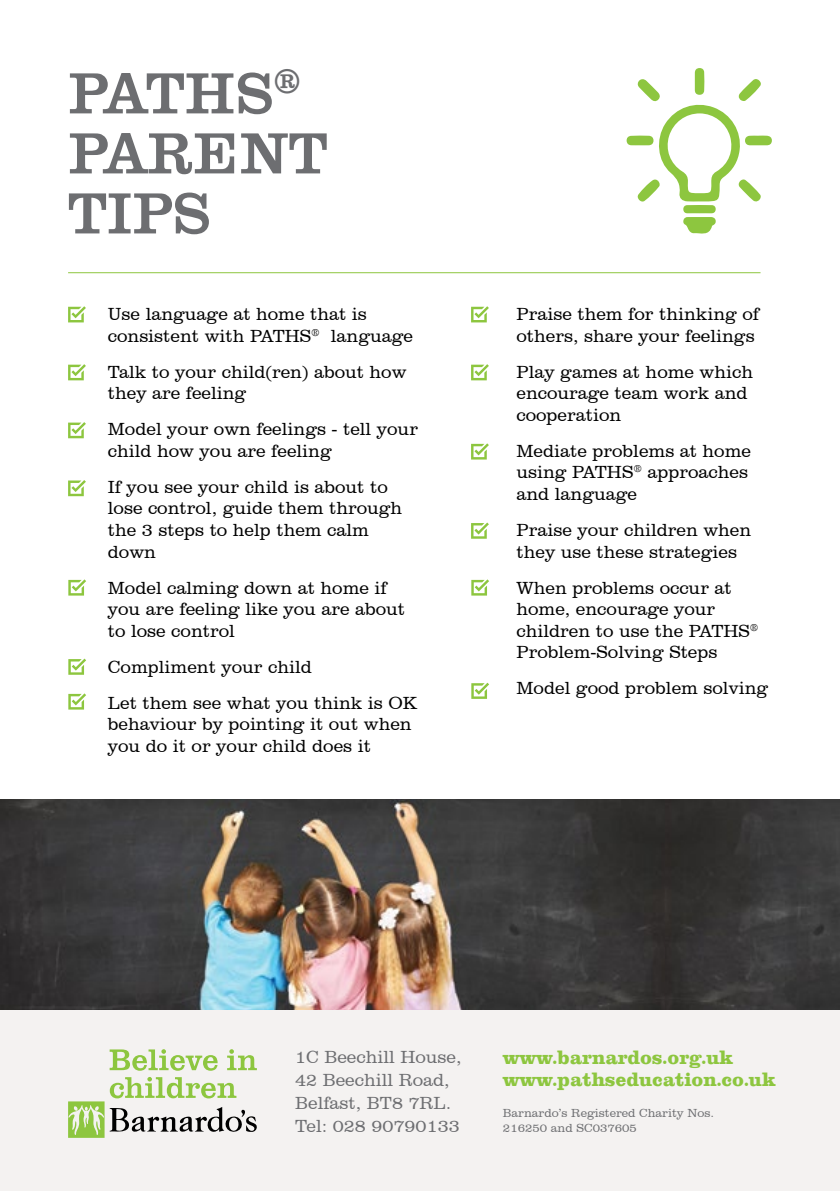
<style>
.page{position:relative;width:840px;height:1191px;background:#fff}
.page>*{position:absolute;margin:0;border:0;box-sizing:border-box;transform-origin:0 0}
.t1{font:500 60px/60px "Clarendon T";letter-spacing:-.035em;color:#6d6e71}
.t2{font:700 20px/22px "Clarendon T Extr";color:#8dc63f}
.t3{font:300 18px/21.6px "Clarendon BT";color:#000}
.t4{font:300 18px/23px "Clarendon BT";color:#6d6e71}
.t5{font:300 12px/14.4px "Clarendon BT";color:#6d6e71}
</style>
<div class="page">
<div style="left:0;top:1009px;width:839px;height:182px;background:#f4f2f1"></div>
<svg style="left:110px;top:1107px;width:147px;height:25px"></svg>
<svg style="left:68px;top:1101px;width:36px;height:36px"></svg>
<svg style="left:110px;top:1049px;width:107px;height:21px"></svg>
<svg style="left:227px;top:1049px;width:30px;height:21px"></svg>
<svg style="left:110px;top:1077px;width:126px;height:21px"></svg>
<img style="left:0;top:799px;width:839px;height:210px">
<hr style="left:68px;top:272px;width:692px;height:1px;background:#8dc63f">
<svg style="left:68px;top:306px;width:18px;height:16px"></svg>
<svg style="left:68px;top:364px;width:18px;height:16px"></svg>
<svg style="left:68px;top:422px;width:18px;height:16px"></svg>
<svg style="left:68px;top:480px;width:18px;height:16px"></svg>
<svg style="left:68px;top:579px;width:18px;height:16px"></svg>
<svg style="left:68px;top:658px;width:18px;height:17px"></svg>
<svg style="left:68px;top:693px;width:18px;height:16px"></svg>
<svg style="left:471px;top:306px;width:17px;height:16px"></svg>
<svg style="left:471px;top:364px;width:17px;height:16px"></svg>
<svg style="left:471px;top:443px;width:17px;height:16px"></svg>
<svg style="left:471px;top:522px;width:17px;height:17px"></svg>
<svg style="left:471px;top:579px;width:18px;height:16px"></svg>
<svg style="left:471px;top:682px;width:18px;height:17px"></svg>
<svg style="left:626px;top:68px;width:145px;height:166px"></svg>
<h1 class="t1" style="left:68px;top:64px;width:81px">PATH</h1>
<h1 class="t1" style="left:235px;top:64px;width:67px">S<sup>®</sup></h1>
<h1 class="t1" style="left:68px;top:124px;width:144px">PARENT<br>TIPS</h1>
<p class="t3" style="left:108px;top:303px;width:306px">Use language at home that is consistent with PATHS<sup>®</sup> language</p>
<p class="t3" style="left:108px;top:360px;width:300px">Talk to your child(ren) about how they are feeling</p>
<p class="t3" style="left:108px;top:418px;width:311px">Model your own feelings - tell your child how you are feeling</p>
<p class="t3" style="left:108px;top:475px;width:296px">If you see your child is about to lose control, guide them through the 3 steps to help them calm down</p>
<p class="t3" style="left:108px;top:576px;width:299px">Model calming down at home if you are feeling like you are about to lose control</p>
<p class="t3" style="left:108px;top:648px;width:310px;line-height:36px">Compliment your child<br>Let them see what you think is OK</p>
<p class="t3" style="left:108px;top:713px;width:305px">behaviour by pointing it out when you do it or your child does it</p>
<p class="t3" style="left:516px;top:303px;width:244px">Praise them for thinking of others, share your feelings</p>
<p class="t3" style="left:516px;top:360px;width:238px">Play games at home which encourage team work and cooperation</p>
<p class="t3" style="left:516px;top:439px;width:236px">Mediate problems at home using PATHS<sup>®</sup> approaches and language</p>
<p class="t3" style="left:516px;top:519px;width:236px">Praise your children when they use these strategies</p>
<p class="t3" style="left:516px;top:576px;width:243px">When problems occur at home, encourage your children to use the PATHS<sup>®<br></sup>Problem-Solving Steps</p>
<p class="t3" style="left:516px;top:677px;width:253px">Model good problem solving</p>
<p class="t4" style="left:295px;top:1045px;width:168px">1C Beechill House,<br>42 Beechill Road,<br>Belfast, BT8 7RL.<br>Tel: 028 90790133</p>
<p class="t2" style="left:502px;top:1046px;width:273px">www.barnardos.org.uk www.pathseducation.co.uk</p>
<p class="t5" style="left:502px;top:1105px;width:212px">Barnardo’s Registered Charity Nos.<br>216250 and SC037605</p>
</div>
